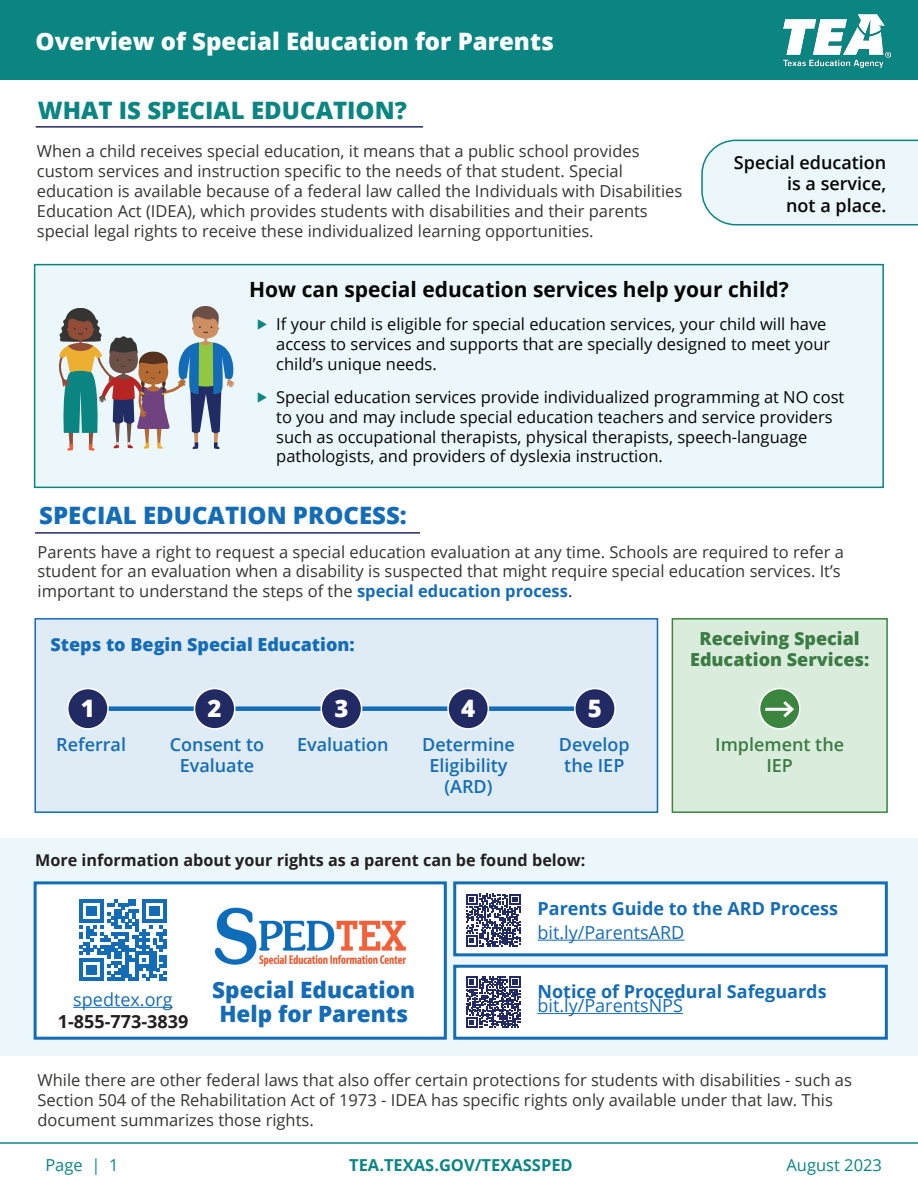
<style>
.page{position:relative;width:918px;height:1188px;background:#fff}
.page>*{position:absolute;margin:0;border:0;box-sizing:border-box;transform-origin:0 0}
.t1{font:800 24px "Open Sans";color:#fff}
.Heading_2{font:800 24px "Open Sans";color:#156cb6}
.t2{font:800 24px "Open Sans";color:#0b8582}
.t3{font:800 22.5px/24px "Open Sans";color:#156cb6;text-align:center}
.blue_-_is{font:700 21px "Open Sans";color:#040503}
.t4{font:600 18px/21px "Open Sans";color:#156cb6;text-align:center}
.t5{font:700 18px "Open Sans";color:#156cb6}
.t6{font:18px "Open Sans";color:#156cb6}
.t7{font:600 18px/21.6px "Open Sans";color:#040503;text-align:justify}
.t8{font:800 18px/21.6px "Open Sans";color:#3c7b44;text-align:center}
.t9{font:800 18px "Open Sans";color:#156cb6}
.t10{font:600 18px/21px "Open Sans";color:#3c7b44;text-align:center}
.t11{font:700 18px "Open Sans";color:#231f20}
.t12{font:16.5px/19.8px "Open Sans";color:#353533}
.t13{font:16.5px/19.8px "Open Sans";color:#040503}
.t14{font:700 16.5px "Open Sans";color:#0b8582}
.t15{font:16.5px "Open Sans";color:#0b8582}
.t16{font:700 16.2px "Open Sans";color:#231f20}
.s1{color:#0b8582}
.s2{font-weight:700;color:#156cb6}
.s3{color:#231f20}
</style>
<div class="page">
<div style="left:0;top:0;width:918px;height:79px;background:#0b8582"></div>
<img style="left:783px;top:15px;width:107px;height:53px">
<hr style="left:0;top:1142px;width:918px;height:2px;background:#0b8582">
<div style="left:0;top:839px;width:918px;height:217px;background:#ebf7fa"></div>
<div style="left:672px;top:618px;width:216px;height:195px;background:#daeddd;border:2px solid #3b853e"></div>
<div style="left:34px;top:618px;width:624px;height:195px;background:#dfecf5;border:2px solid #156cb6"></div>
<div style="left:34px;top:264px;width:850px;height:224px;background:#ebf7fa;border:2px solid #0b8582"></div>
<svg style="left:701px;top:139px;width:217px;height:87px;background:#e3f2f5"></svg>
<svg style="left:58px;top:306px;width:177px;height:145px"></svg>
<hr style="left:36px;top:126px;width:387px;height:2px;background:#222a64">
<hr style="left:35px;top:532px;width:385px;height:2px;background:#222a64">
<div style="left:73px;top:706px;width:527px;height:5px;background:#156cb6"></div>
<div style="left:68px;top:689px;width:40px;height:40px;background:#222a64;border-radius:50%"></div>
<div style="left:67px;top:688px;width:42px;height:42px;border:2px solid #fff;border-radius:50%"></div>
<div style="left:194px;top:689px;width:41px;height:40px;background:#222a64;border-radius:50%"></div>
<div style="left:194px;top:688px;width:42px;height:42px;border:2px solid #fff;border-radius:50%"></div>
<div style="left:321px;top:689px;width:41px;height:40px;background:#222a64;border-radius:50%"></div>
<div style="left:321px;top:688px;width:41px;height:42px;border:2px solid #fff;border-radius:50%"></div>
<div style="left:448px;top:689px;width:40px;height:40px;background:#222a64;border-radius:50%"></div>
<div style="left:447px;top:688px;width:42px;height:42px;border:2px solid #fff;border-radius:50%"></div>
<div style="left:575px;top:689px;width:40px;height:40px;background:#222a64;border-radius:50%"></div>
<div style="left:574px;top:688px;width:42px;height:42px;border:2px solid #fff;border-radius:50%"></div>
<div style="left:760px;top:689px;width:40px;height:40px;background:#3b853e;border-radius:50%"></div>
<div style="left:759px;top:688px;width:42px;height:42px;border:2px solid #fff;border-radius:50%"></div>
<hr style="left:765px;top:708px;width:27px;height:3px;background:#fff">
<svg style="left:780px;top:698px;width:16px;height:23px"></svg>
<div style="left:453px;top:881px;width:435px;height:75px;background:#fff;border:3px solid #156cb6"></div>
<div style="left:34px;top:881px;width:413px;height:159px;background:#fff;border:3px solid #156cb6"></div>
<hr style="left:538px;top:940px;width:146px;height:1px;background:#156cb6">
<hr style="left:73px;top:1007px;width:100px;height:1px;background:#156cb6">
<div style="left:453px;top:965px;width:435px;height:75px;background:#fff;border:3px solid #156cb6"></div>
<hr style="left:538px;top:1013px;width:145px;height:1px;background:#156cb6">
<svg style="left:79px;top:900px;width:88px;height:81px"></svg>
<img style="left:214px;top:907px;width:192px;height:60px">
<svg style="left:466px;top:894px;width:55px;height:52px"></svg>
<svg style="left:466px;top:977px;width:55px;height:51px"></svg>
<h1 class="t1" style="left:36px;top:23px;width:520px">Overview of Special Education for Parents</h1>
<p class="t2" style="left:38px;top:92px;width:371px">WHAT IS SPECIAL EDUCATION?</p>
<p class="t12" style="left:37px;top:141px;width:647px">When a child receives special education, it means that a public school provides custom services and instruction specific to the needs of that student. Special education is available because of a federal law called the Individuals with Disabilities Education Act (IDEA), which provides students with disabilities and their parents special legal rights to receive these individualized learning opportunities.</p>
<p class="t7" style="left:786px;top:151px;width:102px;text-indent:-52px">Special education is a service, not a place.</p>
<p class="blue_-_is" style="left:249px;top:274px;width:541px">How can special education services help your child?</p>
<p class="t13" style="left:276px;top:314px;width:555px;text-indent:-20px"><span class="s1">▶</span> If your child is eligible for special education services, your child will have access to services and supports that are specially designed to meet your child’s unique needs.</p>
<p class="t13" style="left:276px;top:387px;width:570px;text-indent:-20px"><span class="s1">▶</span> Special education services provide individualized programming at NO cost to you and may include special education teachers and service providers such as occupational therapists, physical therapists, speech-language pathologists, and providers of dyslexia instruction.</p>
<h2 class="Heading_2" style="left:39px;top:497px;width:369px">SPECIAL EDUCATION PROCESS:</h2>
<p class="t12" style="left:38px;top:541px;width:808px">Parents have a right to request a special education evaluation at any time. Schools are required to refer a student for an evaluation when a disability is suspected that might require special education services. It’s important to understand the steps of the <span class="s2">special education process</span><span class="s3">.</span></p>
<p class="t9" style="left:50px;top:631px;width:306px">Steps to Begin Special Education:</p>
<p class="t8" style="left:690px;top:626px;width:181px">Receiving Special<br>Education Services:</p>
<p class="t1" style="left:81px;top:690px;width:16px">1</p>
<p class="t4" style="left:56px;top:733px;width:71px">Referral</p>
<h1 class="t1" style="left:208px;top:690px;width:16px">2</h1>
<p class="t4" style="left:170px;top:733px;width:96px">Consent to<br>Evaluate</p>
<h1 class="t1" style="left:334px;top:690px;width:16px">3</h1>
<p class="t4" style="left:297px;top:733px;width:93px">Evaluation</p>
<p class="t1" style="left:461px;top:690px;width:16px">4</p>
<p class="t4" style="left:422px;top:733px;width:94px">Determine<br>Eligibility (ARD)</p>
<p class="t1" style="left:588px;top:690px;width:16px">5</p>
<p class="t4" style="left:559px;top:733px;width:72px;text-align:left">Develop the IEP</p>
<p class="t16" style="left:35px;top:848px;width:552px">More information about your rights as a parent can be found below:</p>
<p class="t10" style="left:715px;top:734px;width:130px">Implement the<br>IEP</p>
<p class="t5" style="left:538px;top:896px;width:302px">Parents Guide to the ARD Process</p>
<p class="t6" style="left:73px;top:987px;width:101px">spedtex.org</p>
<p class="t11" style="left:58px;top:1008px;width:132px">1-855-773-3839</p>
<p class="t3" style="left:212px;top:976px;width:205px">Special Education<br>Help for Parents</p>
<p class="t6" style="left:538px;top:920px;width:148px">bit.ly/ParentsARD</p>
<p class="t5" style="left:538px;top:979px;width:291px">Notice of Procedural Safeguards</p>
<p class="t6" style="left:538px;top:993px;width:147px">bit.ly/ParentsNPS</p>
<p class="t12" style="left:38px;top:1070px;width:816px">While there are other federal laws that also offer certain protections for students with disabilities - such as<br>Section 504 of the Rehabilitation Act of 1973 - IDEA has specific rights only available under that law. This document summarizes those rights.</p>
<p class="t15" style="left:45px;top:1154px;width:75px">Page | 1</p>
<p class="t14" style="left:349px;top:1153px;width:225px">TEA.TEXAS.GOV/TEXASSPED</p>
<p class="t15" style="left:787px;top:1154px;width:97px">August 2023</p>
</div>
